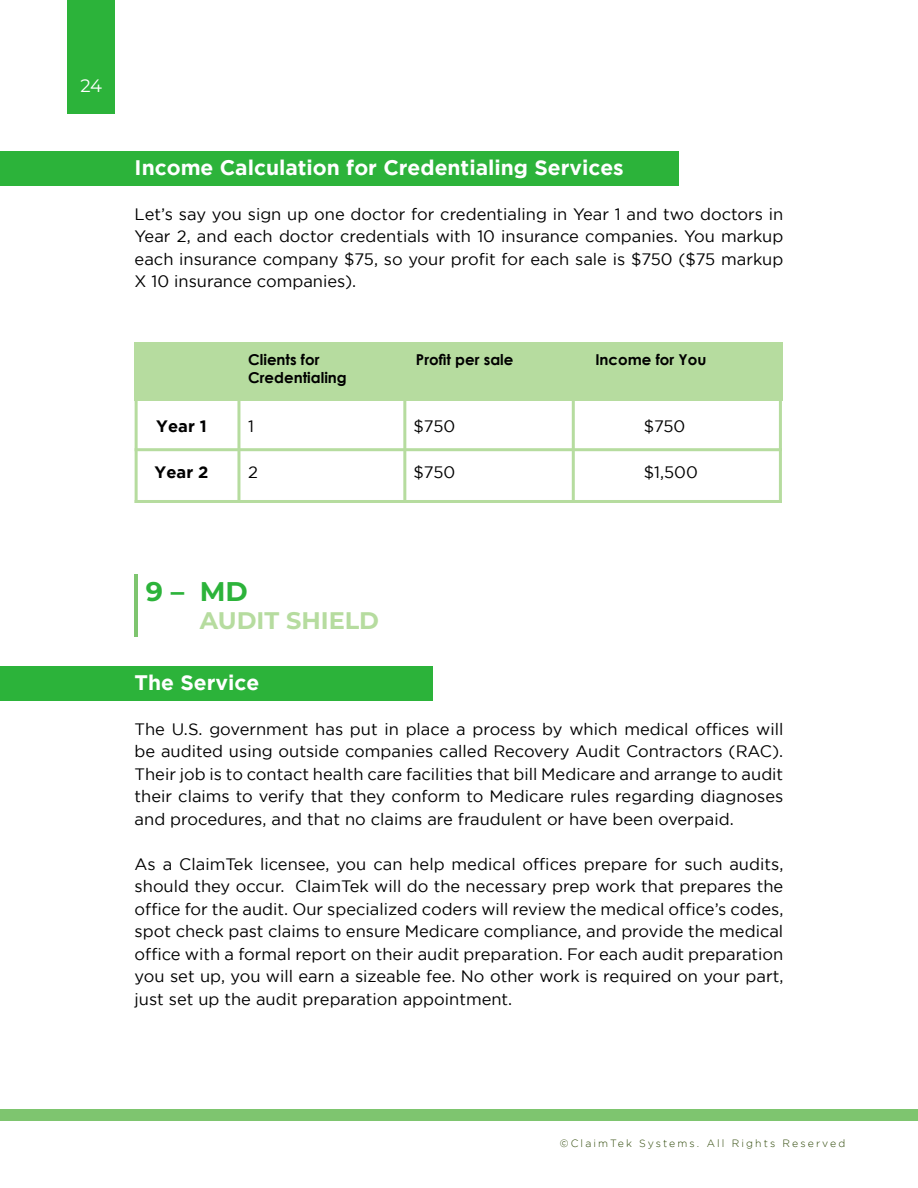
<style>
.page{position:relative;width:918px;height:1188px;background:#fff}
.page>*{position:absolute;margin:0;border:0;box-sizing:border-box;transform-origin:0 0}
.t1{font:700 27px "Montserrat";color:#2cb33a}
.t2{font:700 24px "Montserrat";color:#b6dc9f}
.t3{font:700 21px "Gotham";color:#fff}
.t4{font:18px "Montserrat";color:#fff}
.t5{font:16.5px/22.5px "Gotham";color:#000;text-align:justify}
.t6{font:700 16.5px "Gotham";color:#000}
.t7{font:700 15px "Century Gothic";color:#000}
.t8{font:300 10.5px "Gotham";letter-spacing:.2em;color:#2c4605}
</style>
<div class="page">
<div style="left:68px;top:0;width:47px;height:114px;background:#2cb33a"></div>
<div style="left:0;top:1109px;width:918px;height:11px;background:#7ec56f"></div>
<div style="left:0;top:151px;width:678px;height:34px;background:#2cb33a"></div>
<div style="left:135px;top:342px;width:648px;height:59px;background:#b6dc9f"></div>
<hr style="left:135px;top:448px;width:647px;height:3px;background:#b6dc9f">
<hr style="left:135px;top:500px;width:647px;height:3px;background:#b6dc9f">
<hr style="left:237px;top:344px;width:3px;height:159px;background:#b6dc9f">
<hr style="left:135px;top:344px;width:3px;height:159px;background:#b6dc9f">
<hr style="left:403px;top:344px;width:3px;height:159px;background:#b6dc9f">
<hr style="left:572px;top:342px;width:3px;height:160px;background:#b6dc9f">
<hr style="left:779px;top:344px;width:3px;height:159px;background:#b6dc9f">
<hr style="left:135px;top:575px;width:3px;height:62px;background:#7ec56f">
<div style="left:0;top:666px;width:432px;height:34px;background:#2cb33a"></div>
<p class="t4" style="left:81px;top:73px;width:23px">24</p>
<p class="t3" style="left:135px;top:155px;width:491px">Income Calculation for Credentialing Services</p>
<p class="t5" style="left:135px;top:203px;width:650px">Let’s say you sign up one doctor for credentialing in Year 1 and two doctors in Year 2, and each doctor credentials with 10 insurance companies. You markup each insurance company $75, so your profit for each sale is $750 ($75 markup X 10 insurance companies).</p>
<p class="t7" style="left:248px;top:348px;width:73px">Clients for</p>
<p class="t7" style="left:248px;top:366px;width:100px">Credentialing</p>
<p class="t7" style="left:416px;top:348px;width:99px">Profit per sale</p>
<p class="t7" style="left:595px;top:348px;width:112px">Income for You</p>
<p class="t6" style="left:156px;top:417px;width:52px">Year 1</p>
<p class="t5" style="left:248px;top:415px;width:7px">1</p>
<p class="t5" style="left:414px;top:415px;width:43px">$750</p>
<p class="t5" style="left:644px;top:415px;width:43px">$750</p>
<p class="t6" style="left:155px;top:463px;width:55px">Year 2</p>
<p class="t5" style="left:248px;top:461px;width:11px">2</p>
<p class="t5" style="left:414px;top:461px;width:43px">$750</p>
<p class="t5" style="left:644px;top:461px;width:56px">$1,500</p>
<p class="t1" style="left:146px;top:572px;width:40px">9 –</p>
<p class="t1" style="left:200px;top:572px;width:50px">MD</p>
<p class="t2" style="left:200px;top:604px;width:181px">AUDIT SHIELD</p>
<p class="t3" style="left:135px;top:670px;width:126px">The Service</p>
<p class="t5" style="left:135px;top:718px;width:650px">The U.S. government has put in place a process by which medical offices will be audited using outside companies called Recovery Audit Contractors (RAC).<br>Their job is to contact health care facilities that bill Medicare and arrange to audit their claims to verify that they conform to Medicare rules regarding diagnoses and procedures, and that no claims are fraudulent or have been overpaid.</p>
<p class="t5" style="left:135px;top:853px;width:650px">As a ClaimTek licensee, you can help medical offices prepare for such audits, should they occur. ClaimTek will do the necessary prep work that prepares the office for the audit. Our specialized coders will review the medical office’s codes, spot check past claims to ensure Medicare compliance, and provide the medical office with a formal report on their audit preparation. For each audit preparation you set up, you will earn a sizeable fee. No other work is required on your part, just set up the audit preparation appointment.</p>
<p class="t8" style="left:560px;top:1138px;width:287px">©ClaimTek Systems. All Rights Reserved</p>
</div>
